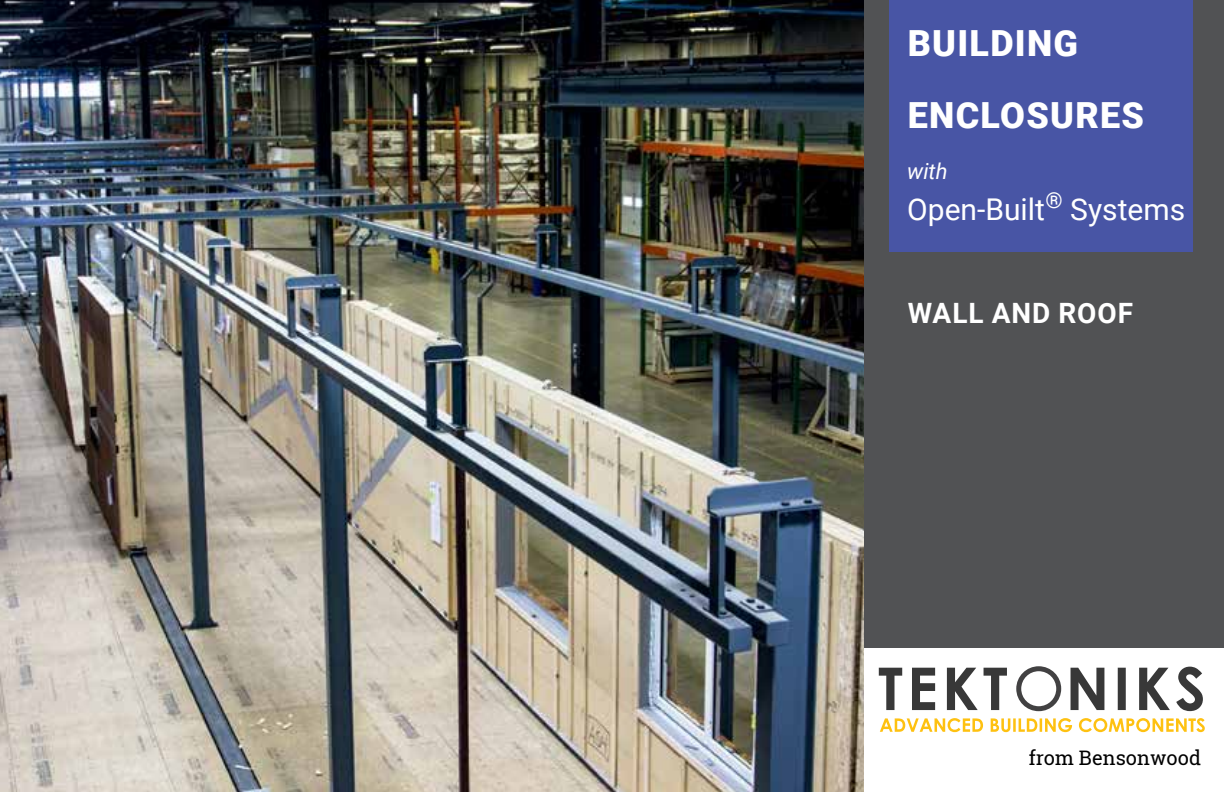
<style>
.page{position:relative;width:1224px;height:792px;background:#fff}
.page>*{position:absolute;margin:0;border:0;box-sizing:border-box;transform-origin:0 0}
.t1{font:900 36px/72px "Roboto";letter-spacing:.035em;color:#fff}
.t2{font:30px "Roboto";color:#fff}
.t3{font:700 28px "Roboto";letter-spacing:.035em;color:#fff}
.t4{font:italic 22px "Roboto";color:#fff}
.t5{font:20px "Roboto Slab";color:#000}
</style>
<div class="page">
<div style="left:865px;top:0;width:359px;height:648px;background:#515254"></div>
<div style="left:889px;top:0;width:304px;height:252px;background:#4855a5"></div>
<img style="left:0;top:0;width:864px;height:792px">
<svg style="left:879px;top:667px;width:324px;height:44px"></svg>
<svg style="left:880px;top:718px;width:325px;height:14px"></svg>
<div style="left:1016px;top:666px;width:45px;height:45px;border:5px solid #424142;border-radius:50%"></div>
<p class="t1" style="left:908px;top:6px;width:238px">BUILDING<br>ENCLOSURES</p>
<p class="t4" style="left:907px;top:156px;width:42px">with</p>
<p class="t2" style="left:907px;top:188px;width:280px">Open-Built<sup>®</sup> Systems</p>
<p class="t3" style="left:908px;top:293px;width:227px">WALL AND ROOF</p>
<p class="t5" style="left:1029px;top:744px;width:174px">from Bensonwood</p>
</div>
